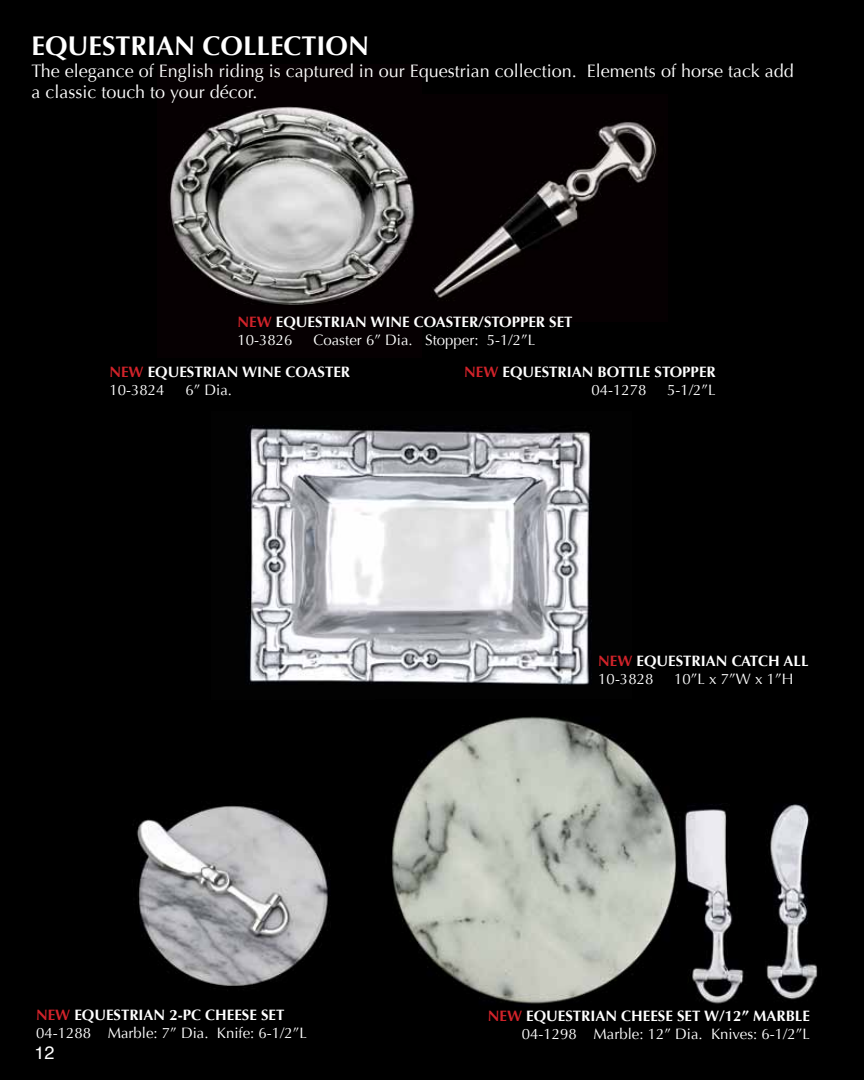
<style>
.page{position:relative;width:864px;height:1080px;background:#000}
.page>*{position:absolute;margin:0;border:0;box-sizing:border-box;transform-origin:0 0}
.t1{font:700 27px "Optima";color:#fff}
.t2{font:18px/21.6px "Optima";color:#fff}
.t3{font:18px "Helvetica";color:#fff}
.t4{font:15px/18px "Optima";color:#fff}
.t5{font:700 15px/18px "Optima";color:#fff}
.s1{color:#d2232a}
.s2{font-weight:400}
.s3{font-weight:700;color:#d2232a}
.s4{font-weight:700}
</style>
<div class="page">
<img style="left:431px;top:120px;width:227px;height:181px">
<img style="left:246px;top:425px;width:346px;height:260px">
<img style="left:137px;top:806px;width:192px;height:180px">
<img style="left:392px;top:716px;width:426px;height:288px">
<img style="left:167px;top:106px;width:249px;height:199px">
<h1 class="t1" style="left:32px;top:30px;width:339px">EQUESTRIAN COLLECTION</h1>
<p class="t2" style="left:32px;top:60px;width:764px">The elegance of English riding is captured in our Equestrian collection. Elements of horse tack add a classic touch to your décor.</p>
<p class="t5" style="left:238px;top:313px;width:337px"><span class="s1">NEW</span> EQUESTRIAN WINE COASTER/STOPPER SET<br><span class="s2">10-3826</span></p>
<p class="t4" style="left:313px;top:331px;width:223px">Coaster 6” Dia. Stopper: 5-1/2”L</p>
<p class="t5" style="left:109px;top:363px;width:242px"><span class="s1">NEW</span> EQUESTRIAN WINE COASTER<br><span class="s2">10-3824</span></p>
<p class="t4" style="left:185px;top:381px;width:48px">6” Dia.</p>
<p class="t5" style="left:591px;top:363px;width:126px;text-indent:-127px"><span class="s1">NEW</span> EQUESTRIAN BOTTLE STOPPER<br><span class="s2">04-1278</span></p>
<p class="t4" style="left:667px;top:381px;width:50px">5-1/2”L</p>
<p class="t5" style="left:598px;top:652px;width:212px"><span class="s1">NEW</span> EQUESTRIAN CATCH ALL<br><span class="s2">10-3828</span></p>
<p class="t4" style="left:674px;top:670px;width:121px">10”L x 7”W x 1”H</p>
<p class="t4" style="left:36px;top:1006px;width:272px"><span class="s3">NEW</span> <span class="s4">EQUESTRIAN 2-PC CHEESE SET<br></span>04-1288 Marble: 7” Dia. Knife: 6-1/2”L</p>
<p class="t4" style="left:488px;top:1007px;width:324px;text-align:right"><span class="s3">NEW</span> <span class="s4">EQUESTRIAN CHEESE SET W/12” MARBLE<br></span>04-1298 Marble: 12” Dia. Knives: 6-1/2”L</p>
<p class="t3" style="left:34px;top:1039px;width:22px">12</p>
</div>
